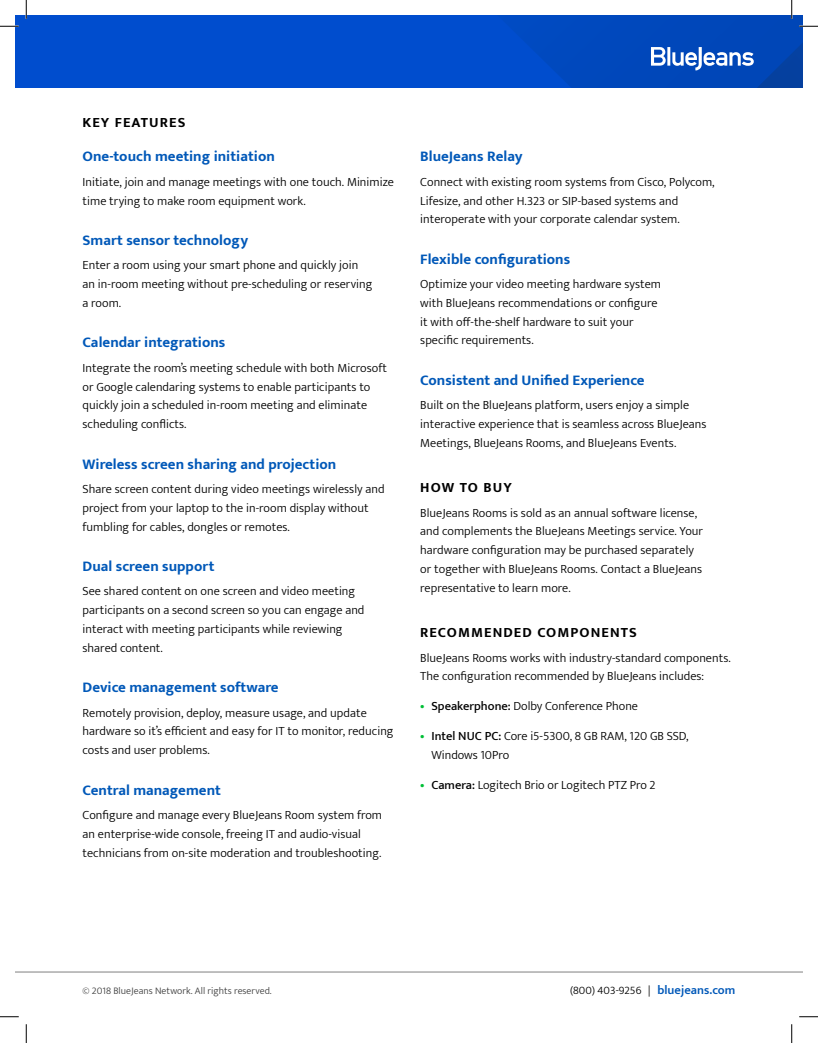
<style>
.page{position:relative;width:818px;height:1043px;background:#fff}
.page>*{position:absolute;margin:0;border:0;box-sizing:border-box;transform-origin:0 0}
.H1{font:700 15px "Mukta";color:#0058b8}
.key_features{font:700 14.38px "Mukta";letter-spacing:.075em;color:#000}
.body_text{font:300 12.5px/18.8px "Mukta";letter-spacing:.005em;color:#000}
.bullet_body{font:300 12.5px/18.8px "Mukta";color:#000}
.t1{font:300 11.25px "Mukta";letter-spacing:.005em;color:#000}
.t2{font:300 10px "Mukta";letter-spacing:.005em;color:#404040}
.s1{font-weight:700;color:#00bf36}
.s2{font-weight:500}
.s3{font-weight:600;font-size:12.5px;color:#0058b8}
</style>
<div class="page">
<hr style="left:15px;top:971px;width:787px;height:1px;background:#808080">
<div style="left:15px;top:15px;width:787px;height:73px;background:#004dce"></div>
<svg style="left:0;top:25px;width:19px;height:2px"></svg>
<svg style="left:0;top:1016px;width:19px;height:1px"></svg>
<svg style="left:799px;top:1016px;width:19px;height:1px"></svg>
<svg style="left:25px;top:0;width:2px;height:19px"></svg>
<svg style="left:25px;top:1024px;width:2px;height:18px"></svg>
<svg style="left:508px;top:0;width:310px;height:88px"></svg>
<svg style="left:791px;top:1024px;width:1px;height:18px"></svg>
<p class="key_features" style="left:82px;top:113px;width:104px">KEY FEATURES</p>
<p class="H1" style="left:82px;top:147px;width:194px">One-touch meeting initiation</p>
<p class="body_text" style="left:82px;top:172px;width:313px">Initiate, join and manage meetings with one touch. Minimize time trying to make room equipment work.</p>
<p class="H1" style="left:82px;top:231px;width:167px">Smart sensor technology</p>
<p class="body_text" style="left:82px;top:256px;width:291px">Enter a room using your smart phone and quickly join an in-room meeting without pre-scheduling or reserving a room.</p>
<p class="H1" style="left:82px;top:333px;width:144px">Calendar integrations</p>
<p class="body_text" style="left:82px;top:358px;width:306px">Integrate the room’s meeting schedule with both Microsoft or Google calendaring systems to enable participants to quickly join a scheduled in-room meeting and eliminate scheduling conflicts.</p>
<p class="H1" style="left:82px;top:454px;width:255px">Wireless screen sharing and projection</p>
<p class="body_text" style="left:82px;top:479px;width:303px">Share screen content during video meetings wirelessly and project from your laptop to the in-room display without fumbling for cables, dongles or remotes.</p>
<p class="H1" style="left:82px;top:557px;width:133px">Dual screen support</p>
<p class="body_text" style="left:82px;top:582px;width:283px">See shared content on one screen and video meeting participants on a second screen so you can engage and interact with meeting participants while reviewing shared content.</p>
<p class="H1" style="left:82px;top:678px;width:198px">Device management software</p>
<p class="body_text" style="left:82px;top:703px;width:312px">Remotely provision, deploy, measure usage, and update hardware so it’s efficient and easy for IT to monitor, reducing costs and user problems.</p>
<p class="H1" style="left:82px;top:780px;width:140px">Central management</p>
<p class="body_text" style="left:82px;top:805px;width:301px">Configure and manage every BlueJeans Room system from an enterprise-wide console, freeing IT and audio-visual technicians from on-site moderation and troubleshooting.</p>
<p class="H1" style="left:420px;top:147px;width:104px">BlueJeans Relay</p>
<p class="body_text" style="left:420px;top:172px;width:296px">Connect with existing room systems from Cisco, Polycom,<br>Lifesize, and other H.323 or SIP-based systems and interoperate with your corporate calendar system.</p>
<p class="H1" style="left:420px;top:250px;width:151px">Flexible configurations</p>
<p class="body_text" style="left:420px;top:274px;width:242px">Optimize your video meeting hardware system with BlueJeans recommendations or configure it with off-the-shelf hardware to suit your specific requirements.</p>
<p class="H1" style="left:420px;top:371px;width:226px">Consistent and Unified Experience</p>
<p class="body_text" style="left:420px;top:396px;width:288px">Built on the BlueJeans platform, users enjoy a simple interactive experience that is seamless across BlueJeans<br>Meetings, BlueJeans Rooms, and BlueJeans Events.</p>
<p class="key_features" style="left:420px;top:479px;width:93px">HOW TO BUY</p>
<p class="body_text" style="left:420px;top:503px;width:284px">BlueJeans Rooms is sold as an annual software license, and complements the BlueJeans Meetings service. Your hardware configuration may be purchased separately or together with BlueJeans Rooms. Contact a BlueJeans representative to learn more.</p>
<p class="key_features" style="left:420px;top:623px;width:218px">RECOMMENDED COMPONENTS</p>
<p class="body_text" style="left:420px;top:648px;width:312px">BlueJeans Rooms works with industry-standard components.<br>The configuration recommended by BlueJeans includes:</p>
<p class="bullet_body" style="left:420px;top:696px;width:219px"><span class="s1">•</span> <span class="s2">Speakerphone:</span> Dolby Conference Phone</p>
<p class="bullet_body" style="left:431px;top:726px;width:258px;text-indent:-11px"><span class="s1">•</span> <span class="s2">Intel NUC PC:</span> Core i5-5300, 8 GB RAM, 120 GB SSD,<br>Windows 10Pro</p>
<p class="bullet_body" style="left:420px;top:775px;width:237px"><span class="s1">•</span> <span class="s2">Camera:</span> Logitech Brio or Logitech PTZ Pro 2</p>
<p class="t2" style="left:82px;top:984px;width:191px">© 2018 BlueJeans Network. All rights reserved.</p>
<p class="t1" style="left:570px;top:983px;width:167px">(800) 403-9256 | <span class="s3">bluejeans.com</span></p>
</div>
